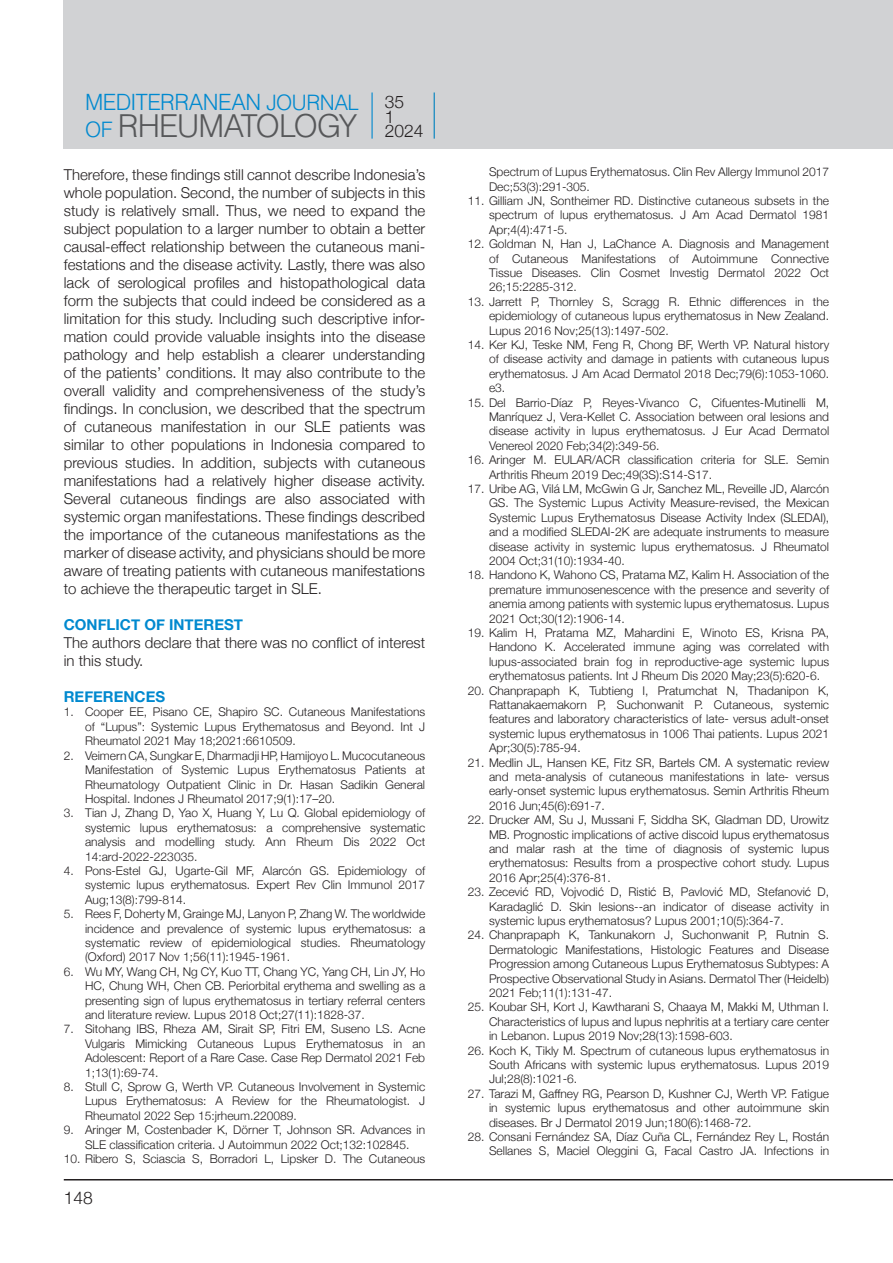
<style>
.page{position:relative;width:893px;height:1263px;background:#fff}
.page>*{position:absolute;margin:0;border:0;box-sizing:border-box;transform-origin:0 0}
.t1{font:31.2px "UB Helvetica Light";letter-spacing:-.025em;color:#57585a}
.t2{font:22.2px "UB Helvetica Light";letter-spacing:-.02em;color:#0089cf}
.t3{font:300 17.4px/15px "Helvetica Neue";color:#231f20}
.t4{font:300 15px/18px "Helvetica Neue";color:#231f20;text-align:justify}
.t5{font:700 15px "Helvetica Neue";color:#0089cf}
.t6{font:300 12px/14.4px "Helvetica Neue";color:#231f20;text-align:justify}
.s1{font-size:21px}
.s2{font-size:21px;color:#0089cf}
</style>
<div class="page">
<hr style="left:64px;top:1179px;width:829px;height:1px;background:#231f20">
<div style="left:64px;top:0;width:829px;height:149px;background:#d1d2d4"></div>
<hr style="left:371px;top:92px;width:2px;height:47px;background:#0089cf">
<hr style="left:434px;top:92px;width:1px;height:47px;background:#0082bf">
<h2 class="t2" style="left:85px;top:89px;width:275px">MEDITERRANEAN <span class="s1">JOURNAL</span></h2>
<h1 class="t1" style="left:85px;top:107px;width:273px"><span class="s2">OF</span> RHEUMATOLOGY</h1>
<h3 class="t3" style="left:385px;top:93px;width:40px">35<br>1<br>2024</h3>
<p class="t4" style="left:64px;top:165px;width:363px">Therefore, these findings still cannot describe Indonesia’s whole population. Second, the number of subjects in this study is relatively small. Thus, we need to expand the subject population to a larger number to obtain a better causal-effect relationship between the cutaneous mani&shy;festations and the disease activity. Lastly, there was also lack of serological profiles and histopathological data form the subjects that could indeed be considered as a limitation for this study. Including such descriptive infor&shy;mation could provide valuable insights into the disease pathology and help establish a clearer understanding of the patients’ conditions. It may also contribute to the overall validity and comprehensiveness of the study’s findings. In conclusion, we described that the spectrum of cutaneous manifestation in our SLE patients was similar to other populations in Indonesia compared to previous studies. In addition, subjects with cutaneous manifestations had a relatively higher disease activity.<br>Several cutaneous findings are also associated with systemic organ manifestations. These findings described the importance of the cutaneous manifestations as the marker of disease activity, and physicians should be more aware of treating patients with cutaneous manifestations to achieve the therapeutic target in SLE.</p>
<p class="t5" style="left:64px;top:613px;width:181px">CONFLICT OF INTEREST</p>
<p class="t4" style="left:64px;top:633px;width:363px">The authors declare that there was no conflict of interest in this study.</p>
<p class="t5" style="left:64px;top:685px;width:103px">REFERENCES</p>
<p class="t6" style="left:85px;top:704px;width:342px;text-indent:-21px">1. Cooper EE, Pisano CE, Shapiro SC. Cutaneous Manifestations of “Lupus”: Systemic Lupus Erythematosus and Beyond. Int J Rheumatol 2021 May 18;2021:6610509.</p>
<p class="t6" style="left:85px;top:747px;width:342px;text-indent:-21px">2. Veimern CA, Sungkar E, Dharmadji HP, Hamijoyo L. Mucocutaneous Manifestation of Systemic Lupus Erythematosus Patients at Rheumatology Outpatient Clinic in Dr. Hasan Sadikin General Hospital. Indones J Rheumatol 2017;9(1):17–20.</p>
<p class="t6" style="left:85px;top:805px;width:342px;text-indent:-21px">3. Tian J, Zhang D, Yao X, Huang Y, Lu Q. Global epidemiology of systemic lupus erythematosus: a comprehensive systematic analysis and modelling study. Ann Rheum Dis 2022 Oct 14:ard-2022-223035.</p>
<p class="t6" style="left:85px;top:862px;width:342px;text-indent:-21px">4. Pons-Estel GJ, Ugarte-Gil MF, Alarcón GS. Epidemiology of systemic lupus erythematosus. Expert Rev Clin Immunol 2017<br>Aug;13(8):799-814.</p>
<p class="t6" style="left:85px;top:906px;width:342px;text-indent:-21px">5. Rees F, Doherty M, Grainge MJ, Lanyon P, Zhang W. The worldwide incidence and prevalence of systemic lupus erythematosus: a systematic review of epidemiological studies. Rheumatology (Oxford) 2017 Nov 1;56(11):1945-1961.</p>
<p class="t6" style="left:85px;top:963px;width:342px;text-indent:-21px">6. Wu MY, Wang CH, Ng CY, Kuo TT, Chang YC, Yang CH, Lin JY, Ho HC, Chung WH, Chen CB. Periorbital erythema and swelling as a presenting sign of lupus erythematosus in tertiary referral centers and literature review. Lupus 2018 Oct;27(11):1828-37.</p>
<p class="t6" style="left:85px;top:1021px;width:342px;text-indent:-21px">7. Sitohang IBS, Rheza AM, Sirait SP, Fitri EM, Suseno LS. Acne Vulgaris Mimicking Cutaneous Lupus Erythematosus in an Adolescent: Report of a Rare Case. Case Rep Dermatol 2021 Feb 1;13(1):69-74.</p>
<p class="t6" style="left:85px;top:1078px;width:342px;text-indent:-21px">8. Stull C, Sprow G, Werth VP. Cutaneous Involvement in Systemic Lupus Erythematosus: A Review for the Rheumatologist. J Rheumatol 2022 Sep 15:jrheum.220089.</p>
<p class="t6" style="left:64px;top:1122px;width:363px;text-align:center">9. Aringer M, Costenbader K, Dörner T, Johnson SR. Advances in<br>SLE classification criteria. J Autoimmun 2022 Oct;132:102845.</p>
<p class="t6" style="left:64px;top:1150px;width:363px">10. Ribero S, Sciascia S, Borradori L, Lipsker D. The Cutaneous</p>
<h3 class="t3" style="left:64px;top:1189px;width:31px">148</h3>
<p class="t6" style="left:489px;top:164px;width:342px">Spectrum of Lupus Erythematosus. Clin Rev Allergy Immunol 2017<br>Dec;53(3):291-305.</p>
<p class="t6" style="left:489px;top:193px;width:342px;text-indent:-21px">11. Gilliam JN, Sontheimer RD. Distinctive cutaneous subsets in the spectrum of lupus erythematosus. J Am Acad Dermatol 1981<br>Apr;4(4):471-5.</p>
<p class="t6" style="left:489px;top:236px;width:342px;text-indent:-21px">12. Goldman N, Han J, LaChance A. Diagnosis and Management of Cutaneous Manifestations of Autoimmune Connective Tissue Diseases. Clin Cosmet Investig Dermatol 2022 Oct 26;15:2285-312.</p>
<p class="t6" style="left:489px;top:293px;width:342px;text-indent:-21px">13. Jarrett P, Thornley S, Scragg R. Ethnic differences in the epidemiology of cutaneous lupus erythematosus in New Zealand.<br>Lupus 2016 Nov;25(13):1497-502.</p>
<p class="t6" style="left:489px;top:337px;width:342px;text-indent:-21px">14. Ker KJ, Teske NM, Feng R, Chong BF, Werth VP. Natural history of disease activity and damage in patients with cutaneous lupus erythematosus. J Am Acad Dermatol 2018 Dec;79(6):1053-1060. e3.</p>
<p class="t6" style="left:489px;top:394px;width:342px;text-indent:-21px">15. Del Barrio-Díaz P, Reyes-Vivanco C, Cifuentes-Mutinelli M, Manríquez J, Vera-Kellet C. Association between oral lesions and disease activity in lupus erythematosus. J Eur Acad Dermatol Venereol 2020 Feb;34(2):349-56.</p>
<p class="t6" style="left:489px;top:452px;width:342px;text-indent:-21px">16. Aringer M. EULAR/ACR classification criteria for SLE. Semin<br>Arthritis Rheum 2019 Dec;49(3S):S14-S17.</p>
<p class="t6" style="left:489px;top:481px;width:342px;text-indent:-21px">17. Uribe AG, Vilá LM, McGwin G Jr, Sanchez ML, Reveille JD, Alarcón GS. The Systemic Lupus Activity Measure-revised, the Mexican Systemic Lupus Erythematosus Disease Activity Index (SLEDAI), and a modified SLEDAI-2K are adequate instruments to measure disease activity in systemic lupus erythematosus. J Rheumatol 2004 Oct;31(10):1934-40.</p>
<p class="t6" style="left:489px;top:567px;width:342px;text-indent:-21px">18. Handono K, Wahono CS, Pratama MZ, Kalim H. Association of the premature immunosenescence with the presence and severity of anemia among patients with systemic lupus erythematosus. Lupus 2021 Oct;30(12):1906-14.</p>
<p class="t6" style="left:489px;top:625px;width:342px;text-indent:-21px">19. Kalim H, Pratama MZ, Mahardini E, Winoto ES, Krisna PA, Handono K. Accelerated immune aging was correlated with lupus-associated brain fog in reproductive-age systemic lupus erythematosus patients. Int J Rheum Dis 2020 May;23(5):620-6.</p>
<p class="t6" style="left:489px;top:682px;width:342px;text-indent:-21px">20. Chanprapaph K, Tubtieng I, Pratumchat N, Thadanipon K, Rattanakaemakorn P, Suchonwanit P. Cutaneous, systemic features and laboratory characteristics of late- versus adult-onset systemic lupus erythematosus in 1006 Thai patients. Lupus 2021<br>Apr;30(5):785-94.</p>
<p class="t6" style="left:489px;top:754px;width:342px;text-indent:-21px">21. Medlin JL, Hansen KE, Fitz SR, Bartels CM. A systematic review and meta-analysis of cutaneous manifestations in late- versus early-onset systemic lupus erythematosus. Semin Arthritis Rheum 2016 Jun;45(6):691-7.</p>
<p class="t6" style="left:489px;top:812px;width:342px;text-indent:-21px">22. Drucker AM, Su J, Mussani F, Siddha SK, Gladman DD, Urowitz MB. Prognostic implications of active discoid lupus erythematosus and malar rash at the time of diagnosis of systemic lupus erythematosus: Results from a prospective cohort study. Lupus 2016 Apr;25(4):376-81.</p>
<p class="t6" style="left:489px;top:884px;width:342px;text-indent:-21px">23. Zecević RD, Vojvodić D, Ristić B, Pavlović MD, Stefanović D, Karadaglić D. Skin lesions--an indicator of disease activity in systemic lupus erythematosus? Lupus 2001;10(5):364-7.</p>
<p class="t6" style="left:489px;top:927px;width:342px;text-indent:-21px">24. Chanprapaph K, Tankunakorn J, Suchonwanit P, Rutnin S.<br>Dermatologic Manifestations, Histologic Features and Disease Progression among Cutaneous Lupus Erythematosus Subtypes: A Prospective Observational Study in Asians. Dermatol Ther (Heidelb)<br>2021 Feb;11(1):131-47.</p>
<p class="t6" style="left:489px;top:999px;width:342px;text-indent:-21px">25. Koubar SH, Kort J, Kawtharani S, Chaaya M, Makki M, Uthman I.<br>Characteristics of lupus and lupus nephritis at a tertiary care center in Lebanon. Lupus 2019 Nov;28(13):1598-603.</p>
<p class="t6" style="left:489px;top:1042px;width:342px;text-indent:-21px">26. Koch K, Tikly M. Spectrum of cutaneous lupus erythematosus in South Africans with systemic lupus erythematosus. Lupus 2019<br>Jul;28(8):1021-6.</p>
<p class="t6" style="left:489px;top:1085px;width:342px;text-indent:-21px">27. Tarazi M, Gaffney RG, Pearson D, Kushner CJ, Werth VP. Fatigue in systemic lupus erythematosus and other autoimmune skin diseases. Br J Dermatol 2019 Jun;180(6):1468-72.</p>
<p class="t6" style="left:468px;top:1129px;width:363px;text-align:right">28. Consani Fernández SA, Díaz Cuña CL, Fernández Rey L, Rostán<br>Sellanes S, Maciel Oleggini G, Facal Castro JA. Infections in</p>
</div>
